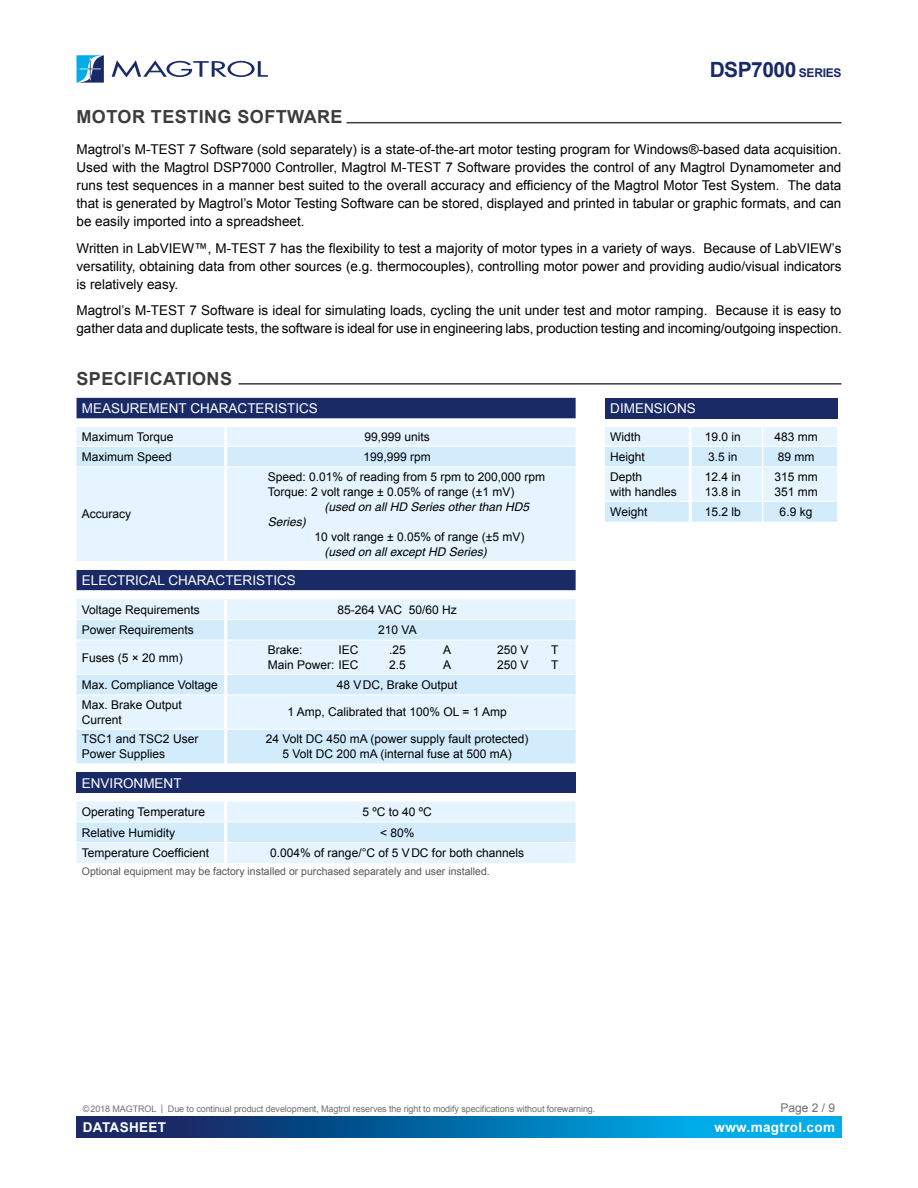
<style>
.page{position:relative;width:918px;height:1188px;background:#fff}
.page>*{position:absolute;margin:0;border:0;box-sizing:border-box;transform-origin:0 0}
.t1{font:700 21px "Arial";letter-spacing:-.025em;color:#192a67}
.t2{font:700 18px "Arial";letter-spacing:.025em;color:#3c3c3b}
.t3{font:13.5px/18px "Arial";color:#000;text-align:justify}
.t4{font:13.5px "Arial";color:#fff}
.t5{font:700 13.5px "Arial";letter-spacing:.025em;color:#fff}
.t6{font:12px/15px "Arial";color:#000}
.t7{font:italic 12px "Helvetica";color:#000}
.t8{font:12px "Arial";color:#706f6f}
.t9{font:10.5px "Arial";color:#575756}
.t10{font:9px "Arial";letter-spacing:-.01em;color:#706f6f}
.s1{font-size:12px}
</style>
<div class="page">
<svg style="left:77px;top:1116px;width:764px;height:21px;background:#066ca8"></svg>
<svg style="left:112px;top:60px;width:156px;height:17px"></svg>
<svg style="left:77px;top:55px;width:27px;height:28px"></svg>
<hr style="left:347px;top:122px;width:494px;height:1px;background:#3c3c3b">
<hr style="left:239px;top:383px;width:602px;height:2px;background:#3c3c3b">
<div style="left:77px;top:398px;width:499px;height:21px;background:#192a67"></div>
<div style="left:77px;top:427px;width:499px;height:19px;background:#e5f4fe"></div>
<svg style="left:77px;top:447px;width:499px;height:317px;background:#def1fd"></svg>
<svg style="left:77px;top:561px;width:499px;height:38px"></svg>
<svg style="left:77px;top:772px;width:499px;height:91px;background:#b3c3d9"></svg>
<hr style="left:224px;top:427px;width:3px;height:19px;background:#fff">
<hr style="left:224px;top:447px;width:3px;height:19px;background:#fff">
<hr style="left:224px;top:467px;width:3px;height:94px;background:#fff">
<hr style="left:224px;top:599px;width:3px;height:20px;background:#fff">
<hr style="left:224px;top:620px;width:3px;height:20px;background:#fff">
<hr style="left:224px;top:640px;width:3px;height:34px;background:#fff">
<hr style="left:224px;top:675px;width:3px;height:20px;background:#fff">
<hr style="left:224px;top:695px;width:3px;height:34px;background:#fff">
<hr style="left:224px;top:730px;width:3px;height:34px;background:#fff">
<hr style="left:224px;top:802px;width:3px;height:20px;background:#fff">
<hr style="left:224px;top:822px;width:3px;height:20px;background:#fff">
<hr style="left:224px;top:843px;width:3px;height:20px;background:#fff">
<hr style="left:77px;top:466px;width:149px;height:1px;background:#fff">
<hr style="left:226px;top:466px;width:350px;height:1px;background:#fff">
<hr style="left:77px;top:619px;width:149px;height:1px;background:#fff">
<hr style="left:226px;top:619px;width:350px;height:1px;background:#fff">
<hr style="left:77px;top:640px;width:149px;height:1px;background:#fff">
<hr style="left:226px;top:640px;width:350px;height:1px;background:#fff">
<hr style="left:77px;top:674px;width:149px;height:1px;background:#fff">
<hr style="left:226px;top:674px;width:350px;height:1px;background:#fff">
<hr style="left:77px;top:695px;width:149px;height:1px;background:#fff">
<hr style="left:226px;top:695px;width:350px;height:1px;background:#fff">
<hr style="left:77px;top:729px;width:149px;height:1px;background:#fff">
<hr style="left:226px;top:729px;width:350px;height:1px;background:#fff">
<hr style="left:77px;top:822px;width:149px;height:1px;background:#fff">
<hr style="left:226px;top:822px;width:350px;height:1px;background:#fff">
<hr style="left:77px;top:842px;width:149px;height:1px;background:#fff">
<hr style="left:226px;top:842px;width:350px;height:1px;background:#fff">
<div style="left:605px;top:398px;width:232px;height:20px;background:#192a67"></div>
<svg style="left:605px;top:427px;width:232px;height:95px;background:#ddf1fd"></svg>
<hr style="left:605px;top:446px;width:85px;height:1px;background:#fff">
<hr style="left:690px;top:446px;width:73px;height:1px;background:#fff">
<hr style="left:763px;top:446px;width:74px;height:1px;background:#fff">
<hr style="left:605px;top:466px;width:85px;height:1px;background:#fff">
<hr style="left:690px;top:466px;width:73px;height:1px;background:#fff">
<hr style="left:763px;top:466px;width:74px;height:1px;background:#fff">
<hr style="left:605px;top:501px;width:85px;height:1px;background:#fff">
<hr style="left:690px;top:501px;width:73px;height:1px;background:#fff">
<hr style="left:763px;top:501px;width:74px;height:1px;background:#fff">
<h1 class="t1" style="left:710px;top:55px;width:133px">DSP7000 <span class="s1">SERIES</span></h1>
<h2 class="t2" style="left:77px;top:105px;width:268px">MOTOR TESTING SOFTWARE</h2>
<p class="t3" style="left:77px;top:141px;width:766px">Magtrol’s M-TEST 7 Software (sold separately) is a state-of-the-art motor testing program for Windows®-based data acquisition.<br>Used with the Magtrol DSP7000 Controller, Magtrol M-TEST 7 Software provides the control of any Magtrol Dynamometer and runs test sequences in a manner best suited to the overall accuracy and efficiency of the Magtrol Motor Test System. The data that is generated by Magtrol’s Motor Testing Software can be stored, displayed and printed in tabular or graphic formats, and can be easily imported into a spreadsheet.</p>
<p class="t3" style="left:77px;top:239px;width:766px">Written in LabVIEW™, M-TEST 7 has the flexibility to test a majority of motor types in a variety of ways. Because of LabVIEW’s versatility, obtaining data from other sources (e.g. thermocouples), controlling motor power and providing audio/visual indicators is relatively easy.</p>
<p class="t3" style="left:77px;top:302px;width:767px">Magtrol’s M-TEST 7 Software is ideal for simulating loads, cycling the unit under test and motor ramping. Because it is easy to gather data and duplicate tests, the software is ideal for use in engineering labs, production testing and incoming/outgoing inspection.</p>
<h2 class="t2" style="left:77px;top:366px;width:157px">SPECIFICATIONS</h2>
<p class="t4" style="left:82px;top:399px;width:238px">MEASUREMENT CHARACTERISTICS</p>
<p class="t6" style="left:82px;top:430px;width:93px">Maximum Torque</p>
<p class="t6" style="left:364px;top:430px;width:67px">99,999 units</p>
<p class="t6" style="left:82px;top:449px;width:92px">Maximum Speed</p>
<p class="t6" style="left:363px;top:449px;width:69px">199,999 rpm</p>
<p class="t4" style="left:610px;top:399px;width:87px">DIMENSIONS</p>
<p class="t6" style="left:610px;top:430px;width:32px">Width</p>
<p class="t6" style="left:705px;top:430px;width:38px">19.0 in</p>
<p class="t6" style="left:774px;top:430px;width:45px">483 mm</p>
<p class="t6" style="left:610px;top:449px;width:36px">Height</p>
<p class="t6" style="left:708px;top:449px;width:31px">3.5 in</p>
<p class="t6" style="left:778px;top:449px;width:38px">89 mm</p>
<p class="t6" style="left:610px;top:469px;width:68px">Depth<br>with handles</p>
<p class="t6" style="left:705px;top:469px;width:38px">12.4 in<br>13.8 in</p>
<p class="t6" style="left:774px;top:469px;width:45px">315 mm<br>351 mm</p>
<p class="t6" style="left:610px;top:504px;width:39px">Weight</p>
<p class="t6" style="left:705px;top:504px;width:38px">15.2 lb</p>
<p class="t6" style="left:780px;top:504px;width:34px">6.9 kg</p>
<p class="t6" style="left:268px;top:469px;width:279px">Speed: 0.01% of reading from 5 rpm to 200,000 rpm<br>Torque: 2 volt range ± 0.05% of range (±1 mV)</p>
<p class="t7" style="left:324px;top:500px;width:206px">(used on all HD Series other than HD5</p>
<p class="t7" style="left:268px;top:515px;width:40px">Series)</p>
<p class="t6" style="left:314px;top:529px;width:211px">10 volt range ± 0.05% of range (±5 mV)</p>
<p class="t7" style="left:324px;top:545px;width:164px">(used on all except HD Series)</p>
<p class="t4" style="left:82px;top:572px;width:216px">ELECTRICAL CHARACTERISTICS</p>
<p class="t6" style="left:82px;top:602px;width:120px">Voltage Requirements</p>
<p class="t6" style="left:338px;top:602px;width:121px">85-264 VAC 50/60 Hz</p>
<p class="t6" style="left:82px;top:623px;width:114px">Power Requirements</p>
<p class="t6" style="left:378px;top:623px;width:40px">210 VA</p>
<p class="t6" style="left:82px;top:650px;width:103px">Fuses (5 × 20 mm)</p>
<p class="t6" style="left:82px;top:507px;width:51px">Accuracy</p>
<p class="t6" style="left:268px;top:643px;width:36px">Brake:</p>
<p class="t6" style="left:339px;top:643px;width:22px">IEC</p>
<p class="t6" style="left:389px;top:643px;width:18px">.25</p>
<p class="t6" style="left:443px;top:643px;width:10px">A</p>
<p class="t6" style="left:497px;top:643px;width:33px">250 V</p>
<p class="t6" style="left:551px;top:643px;width:9px">T</p>
<p class="t6" style="left:268px;top:658px;width:92px">Main Power: IEC</p>
<p class="t6" style="left:389px;top:658px;width:18px">2.5</p>
<p class="t6" style="left:443px;top:658px;width:10px">A</p>
<p class="t6" style="left:497px;top:658px;width:33px">250 V</p>
<p class="t6" style="left:551px;top:658px;width:9px">T</p>
<p class="t6" style="left:82px;top:677px;width:138px">Max. Compliance Voltage</p>
<p class="t6" style="left:337px;top:677px;width:122px">48 VDC, Brake Output</p>
<p class="t6" style="left:82px;top:697px;width:102px">Max. Brake Output<br>Current</p>
<p class="t6" style="left:288px;top:705px;width:221px">1 Amp, Calibrated that 100% OL = 1 Amp</p>
<p class="t6" style="left:82px;top:732px;width:118px">TSC1 and TSC2 User<br>Power Supplies</p>
<p class="t6" style="left:266px;top:732px;width:264px;text-align:center">24 Volt DC 450 mA (power supply fault protected)<br>5 Volt DC 200 mA (internal fuse at 500 mA)</p>
<p class="t4" style="left:82px;top:774px;width:101px">ENVIRONMENT</p>
<p class="t6" style="left:82px;top:805px;width:125px">Operating Temperature</p>
<p class="t6" style="left:362px;top:805px;width:71px">5 ºC to 40 ºC</p>
<p class="t6" style="left:82px;top:825px;width:95px">Relative Humidity</p>
<p class="t6" style="left:380px;top:825px;width:36px">&lt; 80%</p>
<p class="t6" style="left:82px;top:846px;width:129px">Temperature Coefficient</p>
<p class="t6" style="left:270px;top:846px;width:255px">0.004% of range/°C of 5 VDC for both channels</p>
<p class="t9" style="left:82px;top:865px;width:409px">Optional equipment may be factory installed or purchased separately and user installed.</p>
<p class="t10" style="left:83px;top:1103px;width:514px">©2018 MAGTROL | Due to continual product development, Magtrol reserves the right to modify specifications without forewarning.</p>
<p class="t8" style="left:780px;top:1100px;width:56px">Page 2 / 9</p>
<p class="t5" style="left:83px;top:1118px;width:85px">DATASHEET</p>
<p class="t5" style="left:715px;top:1118px;width:122px">www.magtrol.com</p>
</div>
